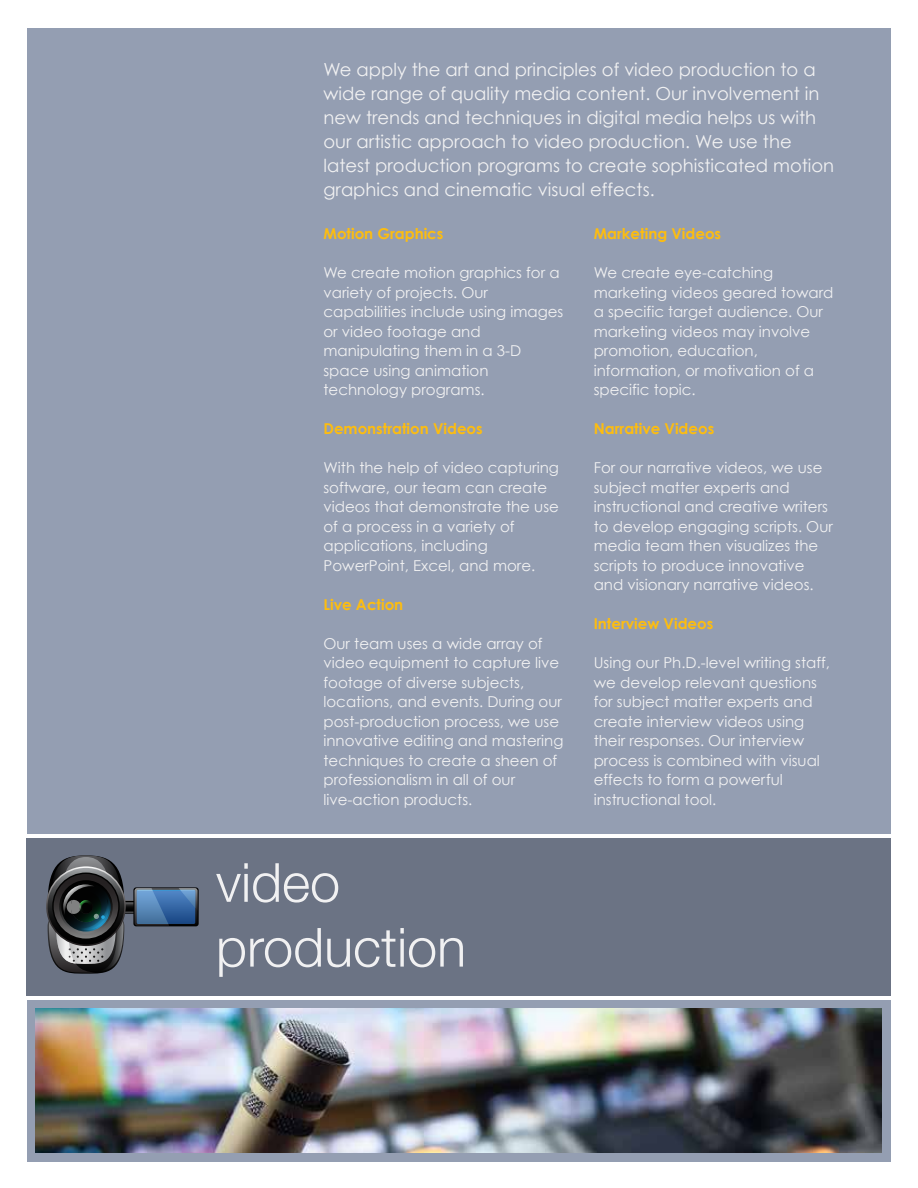
<style>
.page{position:relative;width:918px;height:1188px;background:#fff}
.page>*{position:absolute;margin:0;border:0;box-sizing:border-box;transform-origin:0 0}
.t1{font:300 54px/64.8px "Helvetica Neue";color:#f1f1f2}
.t2{font:18px/24px "Century Gothic";color:#f1f1f2}
.t3{font:15px/19.5px "Century Gothic";color:#f1f1f2}
.t4{font:700 15px "Century Gothic";color:#fdbd10}
</style>
<div class="page">
<div style="left:27px;top:28px;width:864px;height:1134px;background:#949eb2"></div>
<div style="left:27px;top:835px;width:864px;height:165px;background:linear-gradient(to right,#fff,#fff)"></div>
<div style="left:27px;top:839px;width:864px;height:157px;background:#6b7384"></div>
<svg style="left:133px;top:887px;width:66px;height:39px"></svg>
<svg style="left:48px;top:855px;width:149px;height:119px"></svg>
<img style="left:36px;top:1008px;width:846px;height:145px">
<p class="t2" style="left:324px;top:58px;width:512px">We apply the art and principles of video production to a wide range of quality media content. Our involvement in new trends and techniques in digital media helps us with our artistic approach to video production. We use the latest production programs to create sophisticated motion graphics and cinematic visual effects.</p>
<p class="t4" style="left:324px;top:224px;width:122px">Motion Graphics</p>
<p class="t3" style="left:324px;top:263px;width:241px">We create motion graphics for a variety of projects. Our capabilities include using images or video footage and manipulating them in a 3-D space using animation technology programs.</p>
<p class="t4" style="left:324px;top:419px;width:161px">Demonstration Videos</p>
<p class="t3" style="left:324px;top:458px;width:237px">With the help of video capturing software, our team can create videos that demonstrate the use of a process in a variety of applications, including<br>PowerPoint, Excel, and more.</p>
<p class="t4" style="left:324px;top:595px;width:81px">Live Action</p>
<p class="t3" style="left:324px;top:633px;width:242px">Our team uses a wide array of video equipment to capture live footage of diverse subjects, locations, and events. During our post-production process, we use innovative editing and mastering techniques to create a sheen of professionalism in all of our live-action products.</p>
<p class="t4" style="left:594px;top:224px;width:129px">Marketing Videos</p>
<p class="t3" style="left:594px;top:263px;width:241px">We create eye-catching marketing videos geared toward a specific target audience. Our marketing videos may involve promotion, education, information, or motivation of a specific topic.</p>
<p class="t4" style="left:594px;top:419px;width:122px">Narrative Videos</p>
<p class="t3" style="left:594px;top:458px;width:241px">For our narrative videos, we use subject matter experts and instructional and creative writers to develop engaging scripts. Our media team then visualizes the scripts to produce innovative and visionary narrative videos.</p>
<p class="t4" style="left:594px;top:614px;width:121px">Interview Videos</p>
<p class="t3" style="left:594px;top:653px;width:238px">Using our Ph.D.-level writing staff, we develop relevant questions for subject matter experts and create interview videos using their responses. Our interview process is combined with visual effects to form a powerful instructional tool.</p>
<h1 class="t1" style="left:216px;top:846px;width:252px">video production</h1>
</div>
